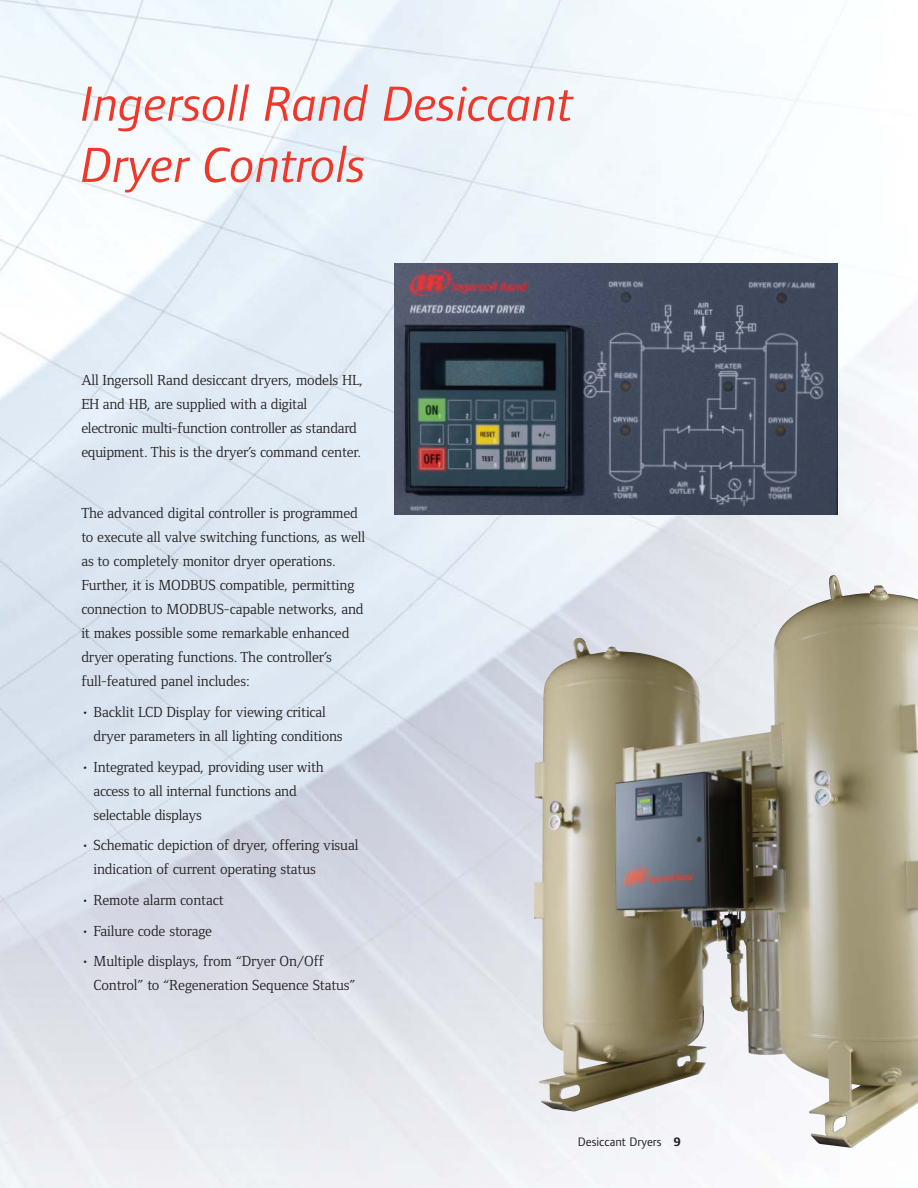
<style>
.page{position:relative;width:918px;height:1188px;background:#fff}
.page>*{position:absolute;margin:0;border:0;box-sizing:border-box;transform-origin:0 0}
.t1{font:italic 51px/61.2px "Foundry Form Sans";color:#ef3829}
.t2{font:15px/24px "Foundry Form Serif";letter-spacing:-.01em;color:#231f20}
.t3{font:12.75px "Foundry Form Sans";color:#231f20}
.s1{font-weight:700}
</style>
<div class="page">
<img style="left:0;top:0;width:912px;height:1188px">
<img style="left:534px;top:575px;width:384px;height:573px">
<img style="left:394px;top:263px;width:443px;height:251px">
<h1 class="t1" style="left:81px;top:78px;width:493px">Ingersoll Rand Desiccant<br>Dryer Controls</h1>
<p class="t2" style="left:81px;top:369px;width:283px">All Ingersoll Rand desiccant dryers, models HL, EH and HB, are supplied with a digital electronic multi-function controller as standard equipment. This is the dryer’s command center.</p>
<p class="t2" style="left:81px;top:503px;width:285px">The advanced digital controller is programmed to execute all valve switching functions, as well as to completely monitor dryer operations.<br>Further, it is MODBUS compatible, permitting connection to MODBUS-capable networks, and it makes possible some remarkable enhanced dryer operating functions. The controller’s full-featured panel includes:</p>
<p class="t2" style="left:94px;top:701px;width:251px;text-indent:-12px">• Backlit LCD Display for viewing critical dryer parameters in all lighting conditions</p>
<p class="t2" style="left:94px;top:756px;width:232px;text-indent:-12px">• Integrated keypad, providing user with access to all internal functions and selectable displays</p>
<p class="t2" style="left:94px;top:835px;width:266px;text-indent:-12px">• Schematic depiction of dryer, offering visual indication of current operating status</p>
<p class="t2" style="left:81px;top:890px;width:144px">• Remote alarm contact</p>
<p class="t2" style="left:81px;top:920px;width:132px">• Failure code storage</p>
<p class="t2" style="left:94px;top:951px;width:264px;text-indent:-12px">• Multiple displays, from “Dryer On/Off<br>Control” to “Regeneration Sequence Status”</p>
<p class="t3" style="left:578px;top:1137px;width:104px">Desiccant Dryers <span class="s1">9</span></p>
</div>
